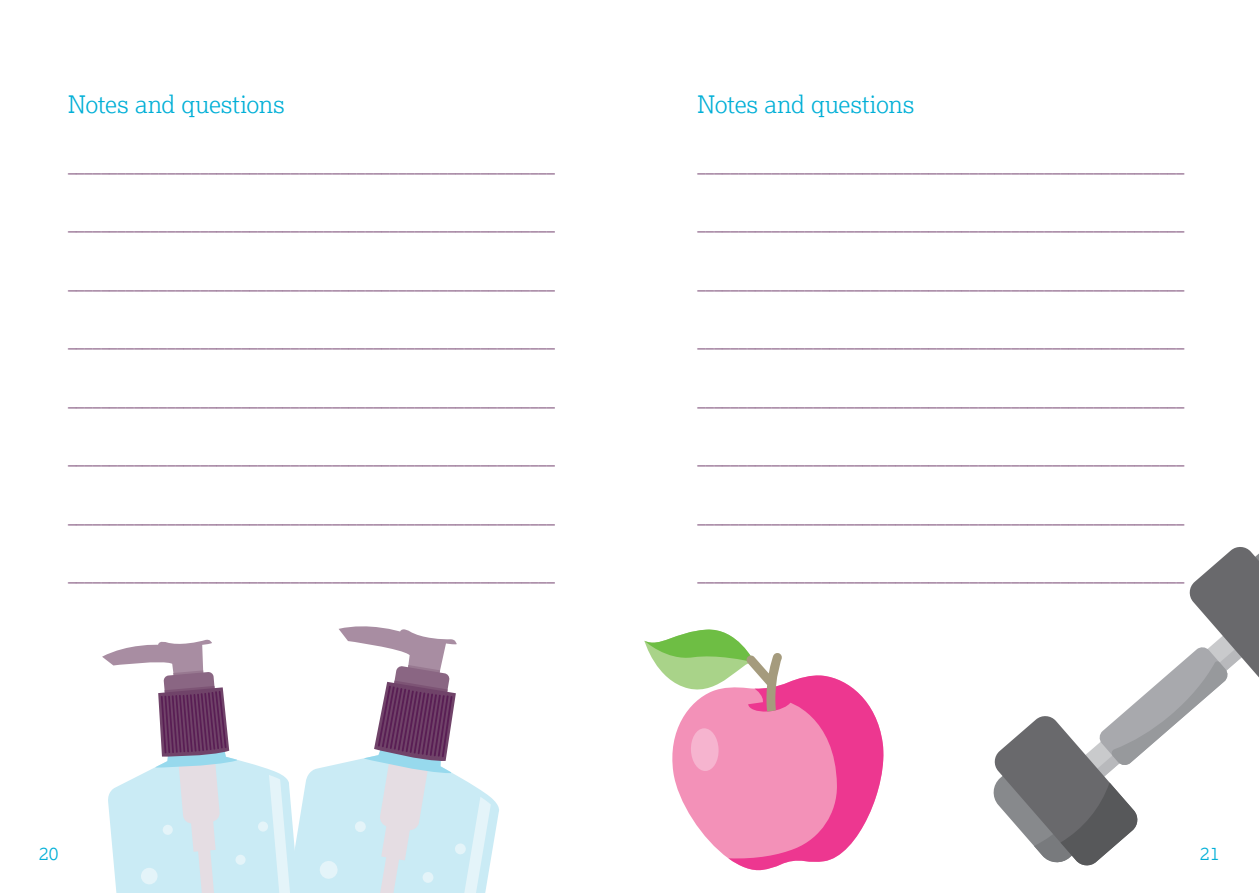
<style>
.page{position:relative;width:1259px;height:893px;background:#fff}
.page>*{position:absolute;margin:0;border:0;box-sizing:border-box;transform-origin:0 0}
.Section_Heading{font:300 24px "Lexia";letter-spacing:-.01em;color:#00afd7}
.t1{font:300 18px "Lexia";color:#00afd7}
.Body{font:300 16.5px "Lexia";color:#591e54}
</style>
<div class="page">
<svg style="left:644px;top:629px;width:240px;height:242px"></svg>
<svg style="left:993px;top:547px;width:266px;height:319px"></svg>
<svg style="left:102px;top:626px;width:397px;height:267px"></svg>
<p class="Section_Heading" style="left:68px;top:89px;width:218px">Notes and questions</p>
<p class="Section_Heading" style="left:697px;top:89px;width:218px">Notes and questions</p>
<p class="Body" style="left:68px;top:155px;width:488px">___________________________________________________________</p>
<p class="Body" style="left:697px;top:155px;width:488px">___________________________________________________________</p>
<p class="Body" style="left:68px;top:214px;width:488px">___________________________________________________________</p>
<p class="Body" style="left:697px;top:214px;width:488px">___________________________________________________________</p>
<p class="Body" style="left:68px;top:272px;width:488px">___________________________________________________________</p>
<p class="Body" style="left:697px;top:272px;width:488px">___________________________________________________________</p>
<p class="Body" style="left:68px;top:331px;width:488px">___________________________________________________________</p>
<p class="Body" style="left:697px;top:331px;width:488px">___________________________________________________________</p>
<p class="Body" style="left:68px;top:389px;width:488px">___________________________________________________________</p>
<p class="Body" style="left:697px;top:389px;width:488px">___________________________________________________________</p>
<p class="Body" style="left:68px;top:448px;width:488px">___________________________________________________________</p>
<p class="Body" style="left:697px;top:448px;width:488px">___________________________________________________________</p>
<p class="Body" style="left:68px;top:506px;width:488px">___________________________________________________________</p>
<p class="Body" style="left:697px;top:506px;width:488px">___________________________________________________________</p>
<p class="Body" style="left:68px;top:565px;width:488px">___________________________________________________________</p>
<p class="Body" style="left:697px;top:565px;width:488px">___________________________________________________________</p>
<p class="t1" style="left:39px;top:842px;width:21px">20</p>
<p class="t1" style="left:1200px;top:842px;width:21px">21</p>
</div>
